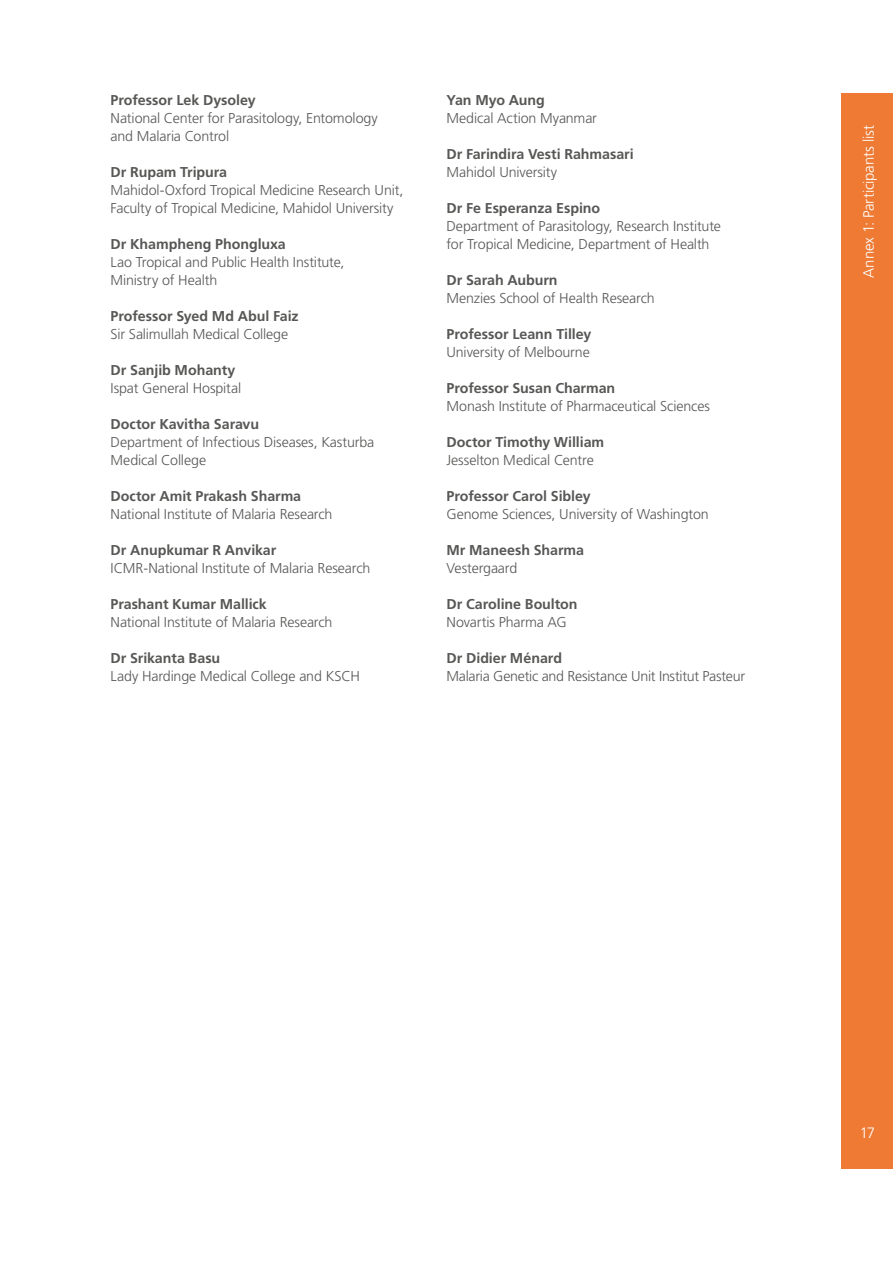
<style>
.page{position:relative;width:893px;height:1263px;background:#fff}
.page>*{position:absolute;margin:0;border:0;box-sizing:border-box;transform-origin:0 0}
.t1{font:300 15px "Frutiger";letter-spacing:-.015em;color:#fff}
.t2{font:300 14.25px/18px "Frutiger";letter-spacing:-.01em;color:#575756}
.t3{font:700 14.25px "Frutiger";letter-spacing:-.005em;color:#575756}
</style>
<div class="page">
<div style="left:842px;top:94px;width:51px;height:1075px;background:#ee7a34"></div>
<p class="t3" style="left:111px;top:91px;width:147px">Professor Lek Dysoley</p>
<p class="t2" style="left:111px;top:109px;width:269px">National Center for Parasitology, Entomology and Malaria Control</p>
<p class="t3" style="left:111px;top:163px;width:118px">Dr Rupam Tripura</p>
<p class="t2" style="left:111px;top:181px;width:294px">Mahidol-Oxford Tropical Medicine Research Unit,<br>Faculty of Tropical Medicine, Mahidol University</p>
<p class="t3" style="left:111px;top:235px;width:177px">Dr Khampheng Phongluxa</p>
<p class="t2" style="left:111px;top:253px;width:235px">Lao Tropical and Public Health Institute,<br>Ministry of Health</p>
<p class="t3" style="left:111px;top:307px;width:190px">Professor Syed Md Abul Faiz</p>
<p class="t2" style="left:111px;top:325px;width:179px">Sir Salimullah Medical College</p>
<p class="t3" style="left:111px;top:361px;width:126px">Dr Sanjib Mohanty</p>
<p class="t2" style="left:111px;top:379px;width:132px">Ispat General Hospital</p>
<p class="t3" style="left:111px;top:415px;width:150px">Doctor Kavitha Saravu</p>
<p class="t2" style="left:111px;top:433px;width:265px">Department of Infectious Diseases, Kasturba<br>Medical College</p>
<p class="t3" style="left:111px;top:487px;width:192px">Doctor Amit Prakash Sharma</p>
<p class="t2" style="left:111px;top:505px;width:223px">National Institute of Malaria Research</p>
<p class="t3" style="left:111px;top:541px;width:167px">Dr Anupkumar R Anvikar</p>
<p class="t2" style="left:111px;top:559px;width:261px">ICMR-National Institute of Malaria Research</p>
<p class="t3" style="left:111px;top:595px;width:158px">Prashant Kumar Mallick</p>
<p class="t2" style="left:111px;top:613px;width:223px">National Institute of Malaria Research</p>
<p class="t3" style="left:111px;top:649px;width:111px">Dr Srikanta Basu</p>
<p class="t2" style="left:111px;top:667px;width:251px">Lady Hardinge Medical College and KSCH</p>
<p class="t3" style="left:446px;top:91px;width:100px">Yan Myo Aung</p>
<p class="t2" style="left:446px;top:109px;width:152px">Medical Action Myanmar</p>
<p class="t3" style="left:446px;top:145px;width:189px">Dr Farindira Vesti Rahmasari</p>
<p class="t2" style="left:446px;top:163px;width:112px">Mahidol University</p>
<p class="t3" style="left:446px;top:199px;width:155px">Dr Fe Esperanza Espino</p>
<p class="t2" style="left:446px;top:217px;width:276px">Department of Parasitology, Research Institute for Tropical Medicine, Department of Health</p>
<p class="t3" style="left:446px;top:271px;width:113px">Dr Sarah Auburn</p>
<p class="t2" style="left:446px;top:289px;width:210px">Menzies School of Health Research</p>
<p class="t3" style="left:446px;top:325px;width:146px">Professor Leann Tilley</p>
<p class="t2" style="left:446px;top:343px;width:145px">University of Melbourne</p>
<p class="t3" style="left:446px;top:379px;width:170px">Professor Susan Charman</p>
<p class="t2" style="left:446px;top:397px;width:265px">Monash Institute of Pharmaceutical Sciences</p>
<p class="t3" style="left:446px;top:433px;width:159px">Doctor Timothy William</p>
<p class="t2" style="left:446px;top:451px;width:149px">Jesselton Medical Centre</p>
<p class="t3" style="left:446px;top:487px;width:146px">Professor Carol Sibley</p>
<p class="t2" style="left:446px;top:505px;width:264px">Genome Sciences, University of Washington</p>
<p class="t3" style="left:446px;top:541px;width:139px">Mr Maneesh Sharma</p>
<p class="t2" style="left:446px;top:559px;width:72px">Vestergaard</p>
<p class="t3" style="left:446px;top:595px;width:133px">Dr Caroline Boulton</p>
<p class="t2" style="left:446px;top:613px;width:122px">Novartis Pharma AG</p>
<p class="t3" style="left:446px;top:649px;width:117px">Dr Didier Ménard</p>
<p class="t2" style="left:446px;top:667px;width:300px">Malaria Genetic and Resistance Unit Institut Pasteur</p>
<p class="t1" style="left:860px;top:277px;width:154px;rotate:-90deg">Annex 1: Participants list</p>
<p class="t1" style="left:860px;top:1124px;width:17px">17</p>
</div>
